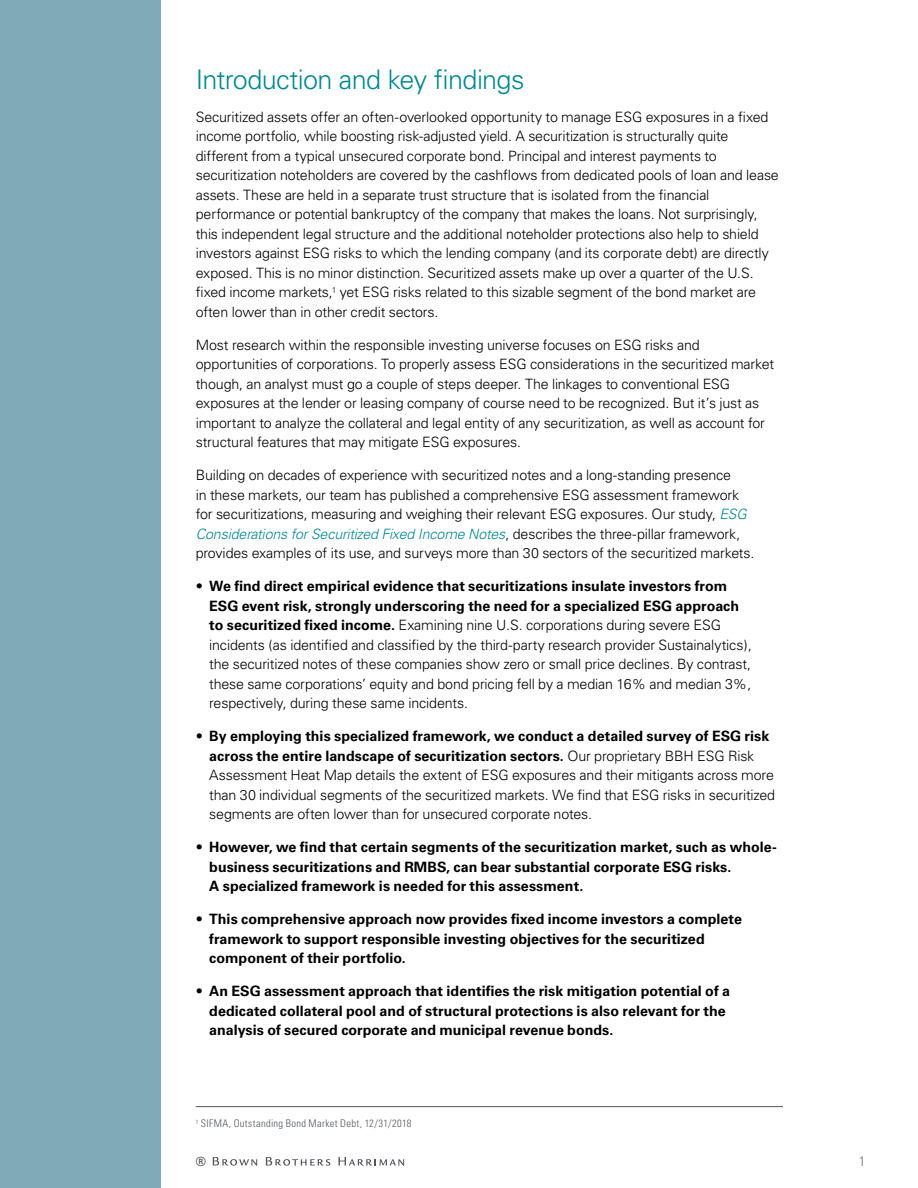
<style>
.page{position:relative;width:918px;height:1188px;background:#fff}
.page>*{position:absolute;margin:0;border:0;box-sizing:border-box;transform-origin:0 0}
.SUB1{font:300 27px "Univers";letter-spacing:-.025em;color:#008996}
.BODY{font:300 14.25px/19.5px "Univers";letter-spacing:-.01em;color:#000}
.t1{font:700 14.25px/19.5px "Univers";letter-spacing:.005em;color:#000}
.t2{font:300 condensed 13.5px "Univers";color:#6d6e71}
.t3{font:700 12.75px "Univers";color:#54565a}
.Footnote{font:300 condensed 10.5px "Univers";letter-spacing:.03em;color:#54565a}
.s1{font-style:italic;color:#008996}
.s2{font-weight:700}
.s3{font-weight:300}
</style>
<div class="page">
<div style="left:0;top:0;width:161px;height:1188px;background:#80aab7"></div>
<svg style="left:213px;top:1157px;width:44px;height:9px"></svg>
<svg style="left:266px;top:1157px;width:64px;height:9px"></svg>
<svg style="left:338px;top:1157px;width:66px;height:9px"></svg>
<hr style="left:196px;top:1106px;width:587px;height:1px;background:#54565a">
<h1 class="SUB1" style="left:196px;top:63px;width:330px">Introduction and key findings</h1>
<p class="BODY" style="left:196px;top:107px;width:585px">Securitized assets offer an often-overlooked opportunity to manage ESG exposures in a fixed income portfolio, while boosting risk-adjusted yield. A securitization is structurally quite different from a typical unsecured corporate bond. Principal and interest payments to securitization noteholders are covered by the cashflows from dedicated pools of loan and lease assets. These are held in a separate trust structure that is isolated from the financial performance or potential bankruptcy of the company that makes the loans. Not surprisingly, this independent legal structure and the additional noteholder protections also help to shield investors against ESG risks to which the lending company (and its corporate debt) are directly exposed. This is no minor distinction. Securitized assets make up over a quarter of the U.S. fixed income markets,<sup>1</sup> yet ESG risks related to this sizable segment of the bond market are often lower than in other credit sectors.</p>
<p class="BODY" style="left:196px;top:335px;width:580px">Most research within the responsible investing universe focuses on ESG risks and opportunities of corporations. To properly assess ESG considerations in the securitized market though, an analyst must go a couple of steps deeper. The linkages to conventional ESG exposures at the lender or leasing company of course need to be recognized. But it’s just as important to analyze the collateral and legal entity of any securitization, as well as account for structural features that may mitigate ESG exposures.</p>
<p class="BODY" style="left:196px;top:466px;width:560px">Building on decades of experience with securitized notes and a long-standing presence<br>in these markets, our team has published a comprehensive ESG assessment framework for securitizations, measuring and weighing their relevant ESG exposures. Our study, <span class="s1">ESG Considerations for Securitized Fixed Income Notes</span>, describes the three-pillar framework, provides examples of its use, and surveys more than 30 sectors of the securitized markets.</p>
<p class="BODY" style="left:209px;top:577px;width:544px;text-indent:-14px">• <span class="s2">We find direct empirical evidence that securitizations insulate investors from ESG event risk, strongly underscoring the need for a specialized ESG approach to securitized fixed income.</span> Examining nine U.S. corporations during severe ESG incidents (as identified and classified by the third-party research provider Sustainalytics), the securitized notes of these companies show zero or small price declines. By contrast, these same corporations’ equity and bond pricing fell by a median 16% and median 3%, respectively, during these same incidents.</p>
<p class="BODY" style="left:209px;top:727px;width:567px;text-indent:-14px">• <span class="s2">By employing this specialized framework, we conduct a detailed survey of ESG risk across the entire landscape of securitization sectors.</span> Our proprietary BBH ESG Risk Assessment Heat Map details the extent of ESG exposures and their mitigants across more than 30 individual segments of the securitized markets. We find that ESG risks in securitized segments are often lower than for unsecured corporate notes.</p>
<p class="t1" style="left:209px;top:838px;width:569px;text-indent:-14px"><span class="s3">•</span> However, we find that certain segments of the securitization market, such as whole&shy;business securitizations and RMBS, can bear substantial corporate ESG risks.<br>A specialized framework is needed for this assessment.</p>
<p class="t1" style="left:209px;top:910px;width:534px;text-indent:-14px"><span class="s3">•</span> This comprehensive approach now provides fixed income investors a complete framework to support responsible investing objectives for the securitized component of their portfolio.</p>
<p class="t1" style="left:209px;top:982px;width:522px;text-indent:-14px"><span class="s3">•</span> An ESG assessment approach that identifies the risk mitigation potential of a dedicated collateral pool and of structural protections is also relevant for the analysis of secured corporate and municipal revenue bonds.</p>
<p class="Footnote" style="left:196px;top:1117px;width:217px"><sup>1</sup> SIFMA, Outstanding Bond Market Debt, 12/31/2018</p>
<p class="t3" style="left:196px;top:1154px;width:12px">®</p>
<p class="t2" style="left:859px;top:1153px;width:7px">1</p>
</div>
